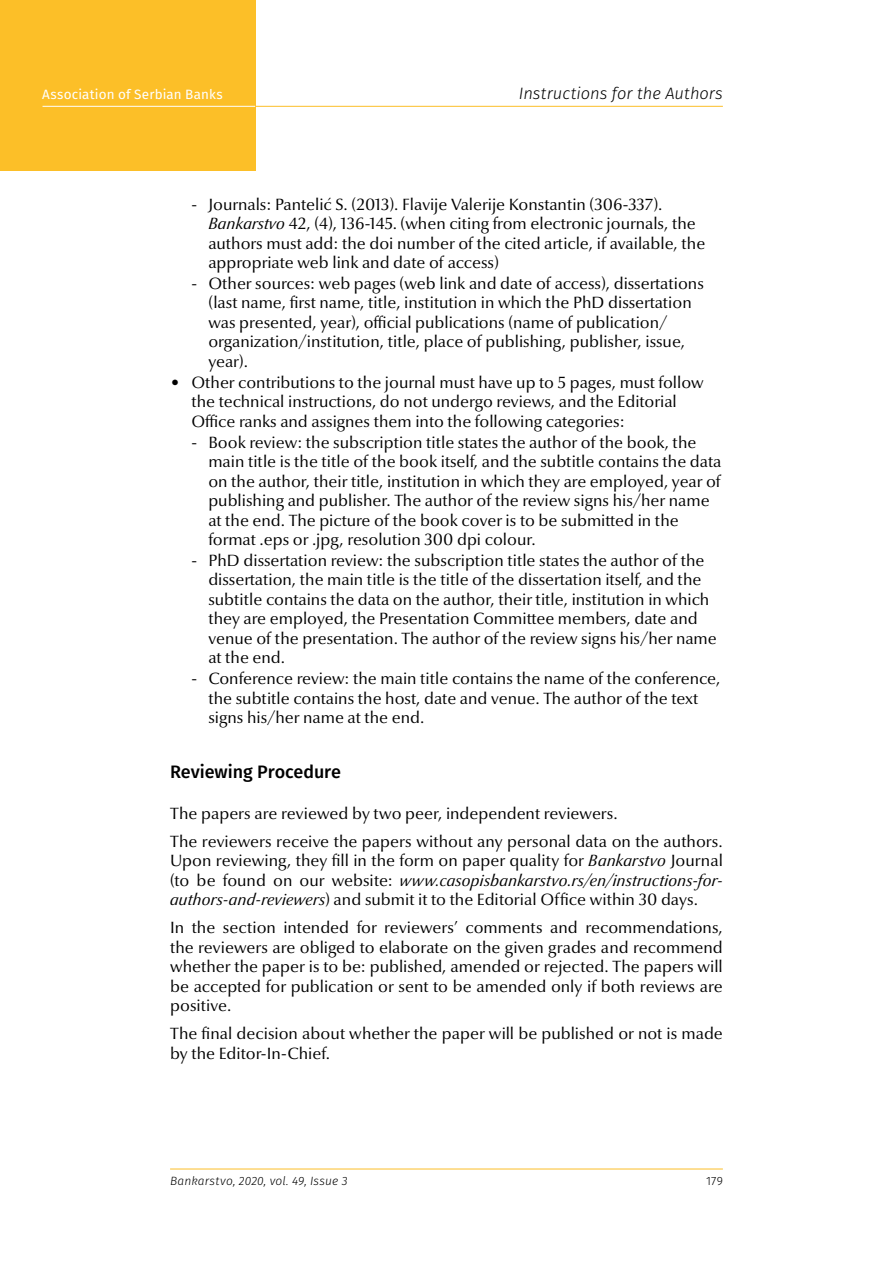
<style>
.page{position:relative;width:893px;height:1263px;background:#fff}
.page>*{position:absolute;margin:0;border:0;box-sizing:border-box;transform-origin:0 0}
.t1{font:500 18px "Fira Sans";letter-spacing:-.005em;color:#000}
.t2{font:16.5px/19.5px "Optima Nova LT Pro";color:#000}
.t3{font:italic 300 16.5px "Fira Sans";letter-spacing:-.005em;color:#000}
.t4{font:13.5px "Fira Sans";letter-spacing:.015em;color:#fff}
.t5{font:italic 300 12px "Fira Sans";letter-spacing:.01em;color:#000}
.t6{font:300 12px "Fira Sans";color:#000}
.s1{font-style:italic}
</style>
<div class="page">
<div style="left:0;top:0;width:255px;height:170px;background:#fcbf28"></div>
<hr style="left:255px;top:106px;width:468px;height:1px;background:#fcbf28">
<hr style="left:170px;top:1168px;width:553px;height:1px;background:#fcbf28">
<hr style="left:43px;top:106px;width:212px;height:1px;background:#fff">
<p class="t4" style="left:42px;top:84px;width:182px">Association of Serbian Banks</p>
<p class="t3" style="left:519px;top:81px;width:205px">Instructions for the Authors</p>
<p class="t2" style="left:208px;top:194px;width:498px;text-indent:-17px">- Journals: Pantelić S. (2013). Flavije Valerije Konstantin (306-337).<br><span class="s1">Bankarstvo</span> 42, (4), 136-145. (when citing from electronic journals, the authors must add: the doi number of the cited article, if available, the appropriate web link and date of access)</p>
<p class="t2" style="left:208px;top:274px;width:497px;text-indent:-17px">- Other sources: web pages (web link and date of access), dissertations (last name, first name, title, institution in which the PhD dissertation was presented, year), official publications (name of publication/ organization/institution, title, place of publishing, publisher, issue, year).</p>
<p class="t2" style="left:191px;top:372px;width:514px;text-indent:-21px">• Other contributions to the journal must have up to 5 pages, must follow the technical instructions, do not undergo reviews, and the Editorial<br>Office ranks and assignes them into the following categories:</p>
<p class="t2" style="left:208px;top:432px;width:514px;text-indent:-17px">- Book review: the subscription title states the author of the book, the main title is the title of the book itself, and the subtitle contains the data on the author, their title, institution in which they are employed, year of publishing and publisher. The author of the review signs his/her name at the end. The picture of the book cover is to be submitted in the format .eps or .jpg, resolution 300 dpi colour.</p>
<p class="t2" style="left:208px;top:550px;width:510px;text-indent:-17px">- PhD dissertation review: the subscription title states the author of the dissertation, the main title is the title of the dissertation itself, and the subtitle contains the data on the author, their title, institution in which they are employed, the Presentation Committee members, date and venue of the presentation. The author of the review signs his/her name at the end.</p>
<p class="t2" style="left:208px;top:669px;width:514px;text-indent:-17px">- Conference review: the main title contains the name of the conference, the subtitle contains the host, date and venue. The author of the text signs his/her name at the end.</p>
<p class="t1" style="left:170px;top:757px;width:173px">Reviewing Procedure</p>
<p class="t2" style="left:170px;top:799px;width:554px;line-height:28px">The papers are reviewed by two peer, independent reviewers.<br>The reviewers receive the papers without any personal data on the authors.</p>
<p class="t2" style="left:170px;top:851px;width:554px;text-align:justify">Upon reviewing, they fill in the form on paper quality for <span class="s1">Bankarstvo</span> Journal (to be found on our website: <span class="s1">www.casopisbankarstvo.rs/en/instructions-for&shy;authors-and-reviewers</span>) and submit it to the Editorial Office within 30 days.</p>
<p class="t2" style="left:170px;top:918px;width:554px;text-align:justify">In the section intended for reviewers’ comments and recommendations, the reviewers are obliged to elaborate on the given grades and recommend whether the paper is to be: published, amended or rejected. The papers will be accepted for publication or sent to be amended only if both reviews are positive.</p>
<p class="t2" style="left:170px;top:1024px;width:554px">The final decision about whether the paper will be published or not is made by the Editor-In-Chief.</p>
<p class="t5" style="left:170px;top:1172px;width:179px">Bankarstvo, 2020, vol. 49, Issue 3</p>
<p class="t6" style="left:706px;top:1172px;width:18px">179</p>
</div>
